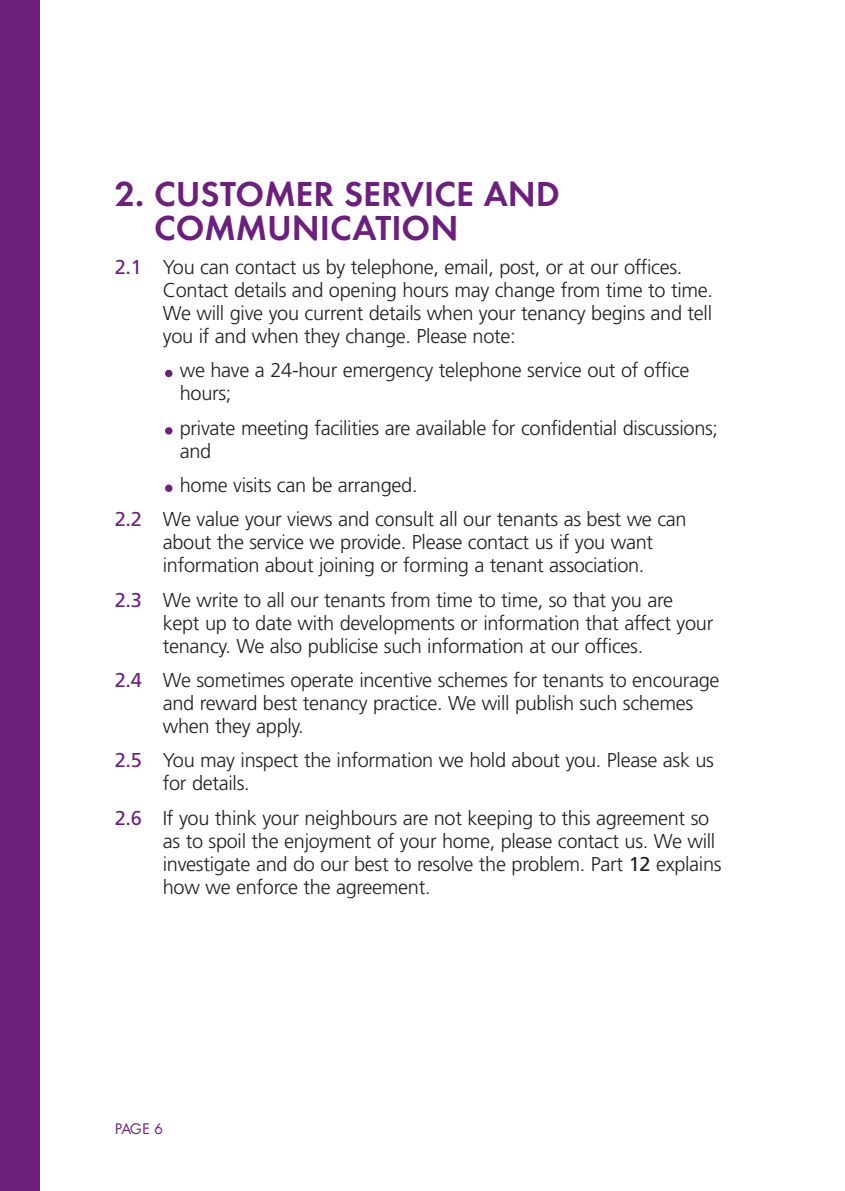
<style>
.page{position:relative;width:845px;height:1191px;background:#fff}
.page>*{position:absolute;margin:0;border:0;box-sizing:border-box;transform-origin:0 0}
.t1{font:600 36px/34px "Futura T";color:#6c1f7d}
.t2{font:300 20px/23px "Frutiger";letter-spacing:-.015em;color:#231f20}
.t3{font:16px "Futura T";color:#6c1f7d}
.s1{font-weight:400;color:#6c1f7d}
.s2{font-weight:400}
</style>
<div class="page">
<div style="left:165px;top:484px;width:7px;height:8px;background:#6c1f7d;border-radius:50%"></div>
<div style="left:165px;top:427px;width:7px;height:7px;background:#6c1f7d;border-radius:50%"></div>
<div style="left:165px;top:370px;width:7px;height:7px;background:#6c1f7d;border-radius:50%"></div>
<div style="left:0;top:0;width:40px;height:1191px;background:#6c1f7d"></div>
<h1 class="t1" style="left:154px;top:179px;width:407px;text-indent:-39px">2. CUSTOMER SERVICE AND<br>COMMUNICATION</h1>
<p class="t2" style="left:163px;top:257px;width:551px;text-indent:-48px"><span class="s1">2.1</span> You can contact us by telephone, email, post, or at our offices.<br>Contact details and opening hours may change from time to time.<br>We will give you current details when your tenancy begins and tell you if and when they change. Please note:</p>
<p class="t2" style="left:180px;top:360px;width:511px">we have a 24-hour emergency telephone service out of office hours;</p>
<p class="t2" style="left:180px;top:418px;width:540px">private meeting facilities are available for confidential discussions; and</p>
<p class="t2" style="left:115px;top:469px;width:573px;line-height:34.4px;text-indent:65px">home visits can be arranged.<br><span class="s1">2.2</span> We value your views and consult all our tenants as best we can</p>
<p class="t2" style="left:163px;top:532px;width:492px">about the service we provide. Please contact us if you want information about joining or forming a tenant association.</p>
<p class="t2" style="left:163px;top:590px;width:552px;text-indent:-48px"><span class="s1">2.3</span> We write to all our tenants from time to time, so that you are kept up to date with developments or information that affect your tenancy. We also publicise such information at our offices.</p>
<p class="t2" style="left:163px;top:670px;width:558px;text-indent:-48px"><span class="s1">2.4</span> We sometimes operate incentive schemes for tenants to encourage and reward best tenancy practice. We will publish such schemes when they apply.</p>
<p class="t2" style="left:163px;top:750px;width:552px;text-indent:-48px"><span class="s1">2.5</span> You may inspect the information we hold about you. Please ask us for details.</p>
<p class="t2" style="left:163px;top:808px;width:560px;text-indent:-48px"><span class="s1">2.6</span> If you think your neighbours are not keeping to this agreement so as to spoil the enjoyment of your home, please contact us. We will investigate and do our best to resolve the problem. Part <span class="s2">12</span> explains how we enforce the agreement.</p>
<p class="t3" style="left:115px;top:1122px;width:50px">PAGE 6</p>
</div>
